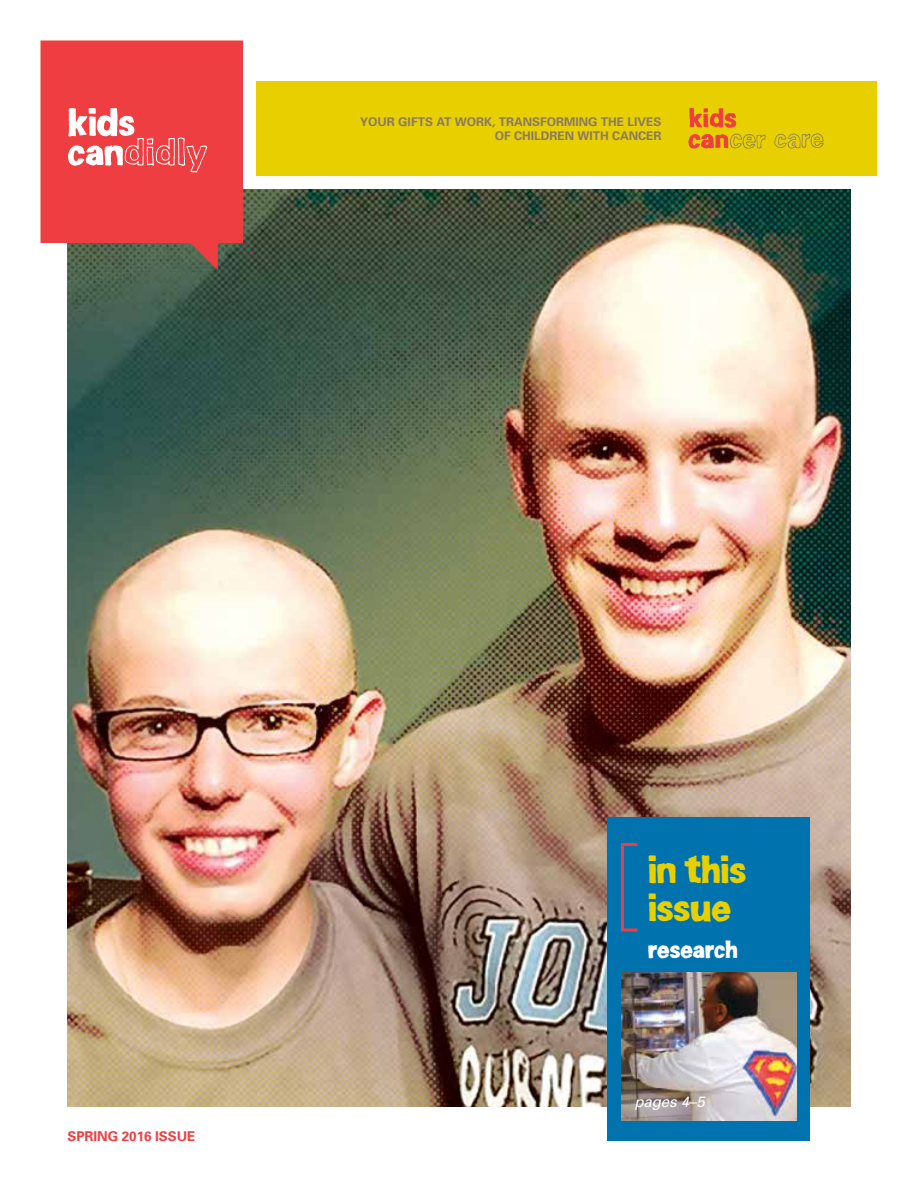
<style>
.page{position:relative;width:918px;height:1188px;background:#fff}
.page>*{position:absolute;margin:0;border:0;box-sizing:border-box;transform-origin:0 0}
.t1{font:33px/37.5px "KCCF Asolid Alternate";color:#e8cf00}
.t2{font:21px "KCCF Asolid Alternate";color:#fff}
.t3{font:italic 15px "Univers";letter-spacing:-.005em;color:#fff}
.t4{font:700 13.5px "Univers";letter-spacing:-.005em;color:#ef3e42}
.t5{font:700 12px/14.4px "Univers";color:#8a7967;text-align:right}
</style>
<div class="page">
<img style="left:68px;top:189px;width:782px;height:918px">
<div style="left:256px;top:81px;width:622px;height:95px;background:#e8cf00"></div>
<svg style="left:774px;top:133px;width:50px;height:16px"></svg>
<svg style="left:689px;top:108px;width:47px;height:20px"></svg>
<svg style="left:689px;top:134px;width:77px;height:15px"></svg>
<div style="left:608px;top:817px;width:202px;height:324px;background:#0073ae"></div>
<img style="left:621px;top:972px;width:175px;height:148px">
<svg style="left:40px;top:40px;width:203px;height:230px;background:#dc4748"></svg>
<svg style="left:68px;top:108px;width:139px;height:65px"></svg>
<div style="left:621px;top:843px;width:18px;height:89px;border:3px solid #ef3e42"></div>
<p class="t5" style="left:360px;top:114px;width:303px">YOUR GIFTS AT WORK, TRANSFORMING THE LIVES<br>OF CHILDREN WITH CANCER</p>
<p class="t4" style="left:68px;top:1127px;width:129px">SPRING 2016 ISSUE</p>
<h1 class="t1" style="left:648px;top:853px;width:100px">in this issue</h1>
<h2 class="t2" style="left:648px;top:939px;width:91px">research</h2>
<p class="t3" style="left:634px;top:1092px;width:72px">pages 4–5</p>
</div>
